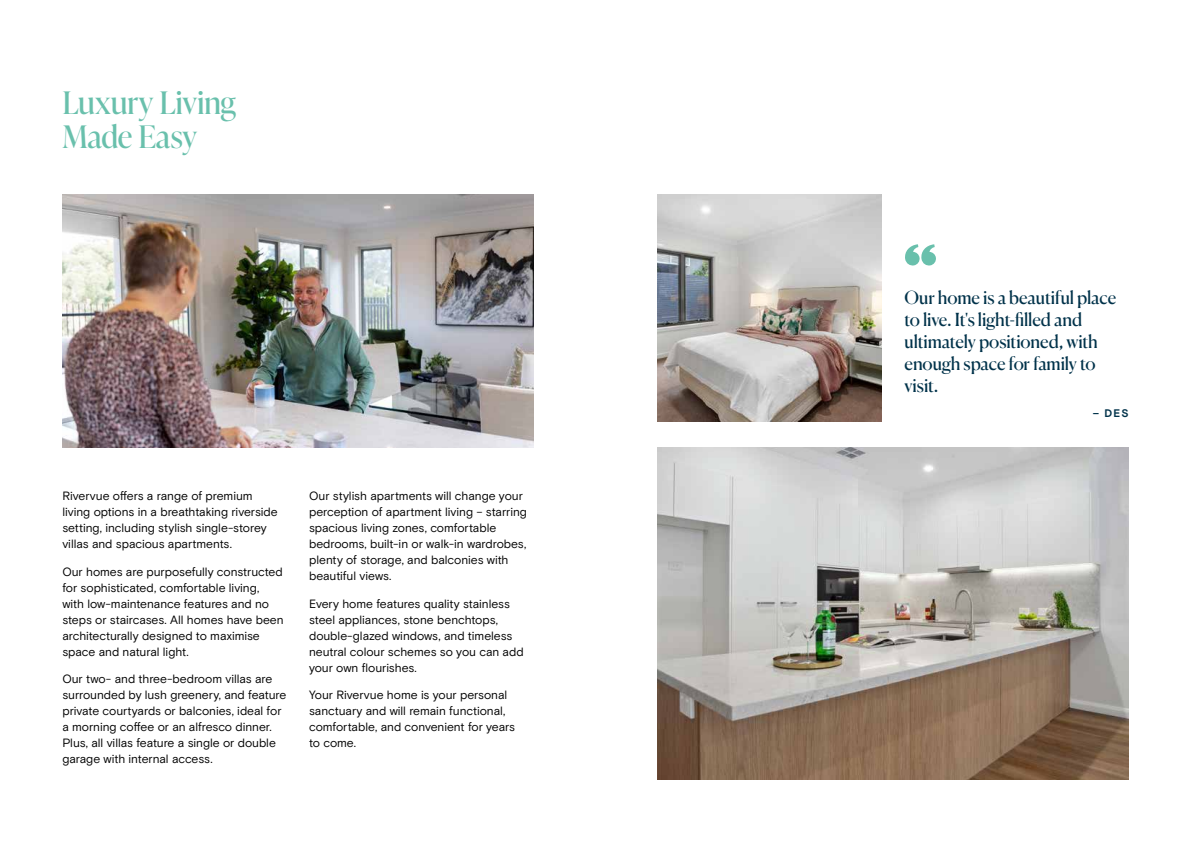
<style>
.page{position:relative;width:1191px;height:842px;background:#fff}
.page>*{position:absolute;margin:0;border:0;box-sizing:border-box;transform-origin:0 0}
.t1{font:31px/34px "Ivy Presto Display";color:#69c0ac}
.t2{font:18px/22px "Canela";letter-spacing:-.01em;color:#00324a}
.t3{font:12px/16px "Basis Grotesque Pro";letter-spacing:-.005em;color:#000}
.t4{font:700 11px "Basis Grotesque Pro";color:#00324a}
</style>
<div class="page">
<svg style="left:905px;top:244px;width:31px;height:22px"></svg>
<img style="left:658px;top:195px;width:224px;height:226px">
<img style="left:62px;top:195px;width:471px;height:253px">
<img style="left:658px;top:448px;width:470px;height:332px">
<h1 class="t1" style="left:62px;top:84px;width:175px">Luxury Living<br>Made Easy</h1>
<p class="t3" style="left:62px;top:488px;width:217px">Rivervue offers a range of premium living options in a breathtaking riverside setting, including stylish single-storey villas and spacious apartments.</p>
<p class="t3" style="left:62px;top:564px;width:223px">Our homes are purposefully constructed for sophisticated, comfortable living, with low-maintenance features and no steps or staircases. All homes have been architecturally designed to maximise space and natural light.</p>
<p class="t3" style="left:62px;top:671px;width:225px">Our two- and three-bedroom villas are surrounded by lush greenery, and feature private courtyards or balconies, ideal for a morning coffee or an alfresco dinner.<br>Plus, all villas feature a single or double garage with internal access.</p>
<p class="t3" style="left:309px;top:488px;width:219px">Our stylish apartments will change your perception of apartment living – starring spacious living zones, comfortable bedrooms, built-in or walk-in wardrobes, plenty of storage, and balconies with beautiful views.</p>
<p class="t3" style="left:309px;top:596px;width:216px">Every home features quality stainless steel appliances, stone benchtops, double-glazed windows, and timeless neutral colour schemes so you can add your own flourishes.</p>
<p class="t3" style="left:309px;top:687px;width:207px">Your Rivervue home is your personal sanctuary and will remain functional, comfortable, and convenient for years to come.</p>
<h2 class="t2" style="left:904px;top:285px;width:213px">Our home is a beautiful place to live. It's light-filled and ultimately positioned, with enough space for family to visit.</h2>
<p class="t4" style="left:1093px;top:406px;width:37px">– DES</p>
</div>
